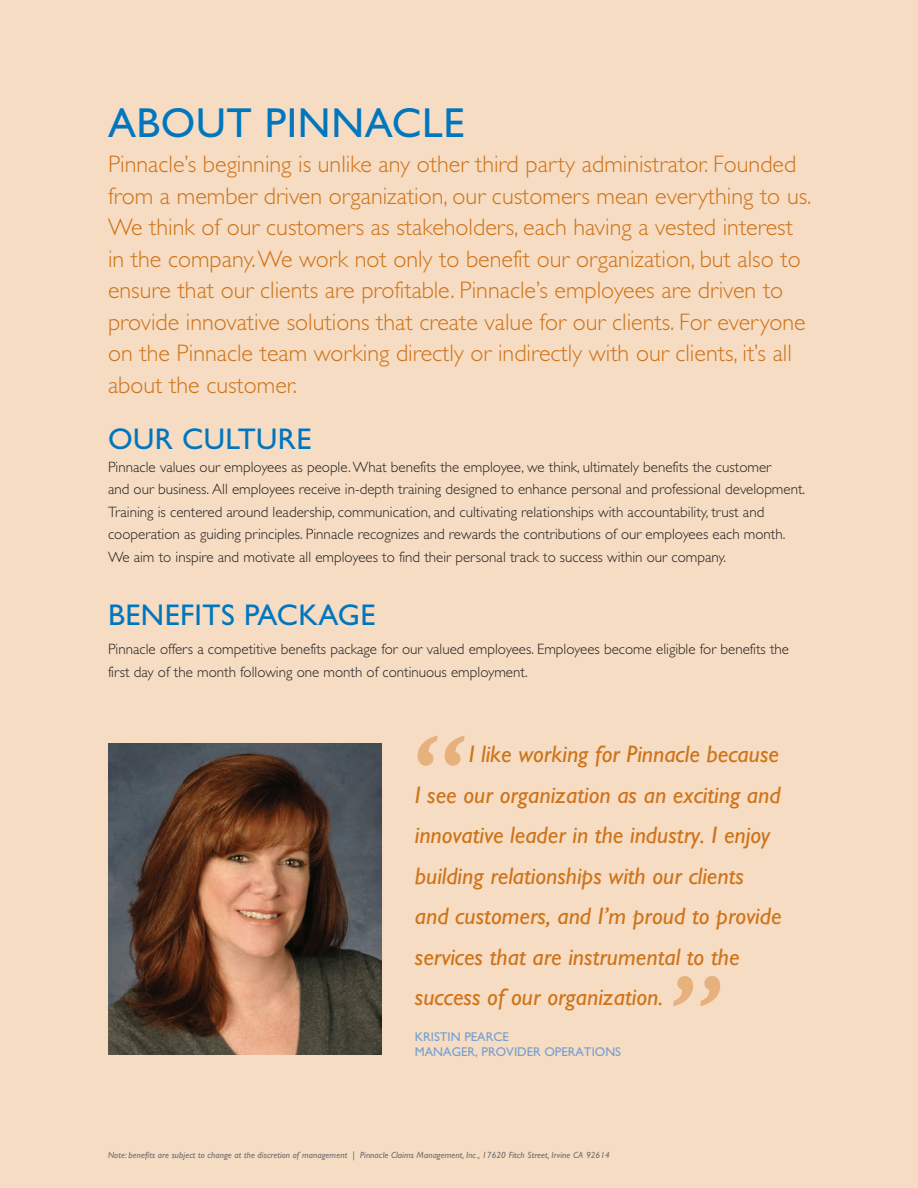
<style>
.page{position:relative;width:918px;height:1188px;background:#f5dcc3}
.page>*{position:absolute;margin:0;border:0;box-sizing:border-box;transform-origin:0 0}
.t1{font:italic 126px "Gill Sans Std";color:#e7b17d}
.Subhead_All_Caps_Blu{font:42px "Gill Sans Std";letter-spacing:.015em;color:#0076be}
.Subhead_All_Caps_Blu-2{font:30px "Gill Sans Std";letter-spacing:.015em;color:#0076be}
.t2{font:300 24px/31.5px "Gill Sans Std";color:#cf7318}
.t3{font:italic 24px/40.5px "Gill Sans Std";color:#cf7318}
.t4{font:300 15px/22.5px "Gill Sans Std";color:#231f20}
.t5{font:12.75px "Gill Sans Std";color:#739fd3}
.Subhead{font:italic 9px "Gill Sans Std";letter-spacing:.01em;color:#6c6d70}
</style>
<div class="page">
<img style="left:108px;top:744px;width:273px;height:311px">
<p class="Subhead_All_Caps_Blu" style="left:108px;top:98px;width:358px">ABOUT PINNACLE</p>
<p class="t2" style="left:108px;top:149px;width:705px">Pinnacle’s beginning is unlike any other third party administrator. Founded from a member driven organization, our customers mean everything to us.<br>We think of our customers as stakeholders, each having a vested interest in the company. We work not only to benefit our organization, but also to ensure that our clients are profitable. Pinnacle’s employees are driven to provide innovative solutions that create value for our clients. For everyone on the Pinnacle team working directly or indirectly with our clients, it’s all about the customer.</p>
<p class="Subhead_All_Caps_Blu-2" style="left:108px;top:422px;width:205px">OUR CULTURE</p>
<p class="t4" style="left:108px;top:456px;width:699px">Pinnacle values our employees as people. What benefits the employee, we think, ultimately benefits the customer<br>and our business. All employees receive in-depth training designed to enhance personal and professional development.<br>Training is centered around leadership, communication, and cultivating relationships with accountability, trust and cooperation as guiding principles. Pinnacle recognizes and rewards the contributions of our employees each month.<br>We aim to inspire and motivate all employees to find their personal track to success within our company.</p>
<p class="Subhead_All_Caps_Blu-2" style="left:108px;top:598px;width:269px">BENEFITS PACKAGE</p>
<p class="t4" style="left:108px;top:638px;width:683px">Pinnacle offers a competitive benefits package for our valued employees. Employees become eligible for benefits the first day of the month following one month of continuous employment.</p>
<p class="t1" style="left:409px;top:708px;width:53px">“</p>
<p class="t3" style="left:415px;top:734px;width:368px;text-indent:54px">I like working for Pinnacle because I see our organization as an exciting and innovative leader in the industry. I enjoy building relationships with our clients and customers, and I’m proud to provide services that are instrumental to the success of our organization.</p>
<p class="t5" style="left:415px;top:1029px;width:95px">KRISTIN PEARCE</p>
<p class="t5" style="left:415px;top:1045px;width:208px">MANAGER, PROVIDER OPERATIONS</p>
<p class="t1" style="left:665px;top:949px;width:53px">”</p>
<p class="Subhead" style="left:108px;top:1150px;width:503px">Note: benefits are subject to change at the discretion of management | Pinnacle Claims Management, Inc., 17620 Fitch Street, Irvine CA 92614</p>
</div>
